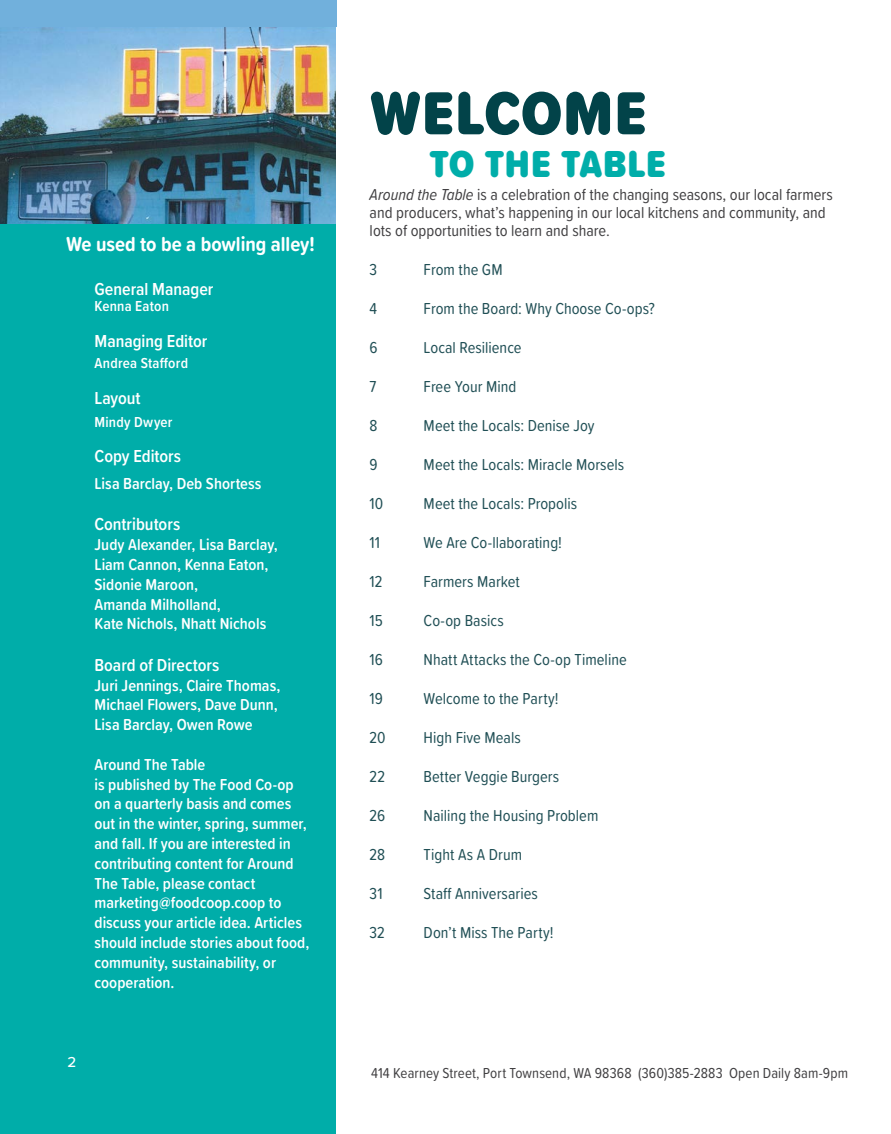
<style>
.page{position:relative;width:891px;height:1134px;background:#fff}
.page>*{position:absolute;margin:0;border:0;box-sizing:border-box;transform-origin:0 0}
.t1{font:900 63px "Proxima Soft Cond";letter-spacing:.02em;color:#024349}
.t2{font:900 39px "Proxima Soft Cond";letter-spacing:.015em;color:#00ada9}
.t3{font:700 21px "Proxima Soft Cond";letter-spacing:-.005em;color:#fff}
.Story_Subhead{font:600 18px "Proxima Nova Cond";color:#fff}
.t4{font:600 18px "Proxima Soft Cond";color:#fff}
.Body_copy_11_5{font:600 18px "Proxima Nova Cond";color:#fff}
.t5{font:600 16.5px/19.8px "Proxima Soft Cond";color:#fff}
.t6{font:16.5px "Proxima Soft Cond";color:#204f55}
.t7{font:16.5px/17.9px "Proxima Soft Cond";color:#414042}
.Story_Head{font:15px "Proxima Soft Cond";letter-spacing:.005em;color:#414042}
.Body_copy_11_5-2{font:600 15px "Proxima Nova Cond";letter-spacing:.015em;color:#fff}
.Story_Subhead-2{font:600 15px "Proxima Nova Cond";letter-spacing:.015em;color:#fff}
.t8{font:500 15px "Proxima Nova";color:#fff}
.s1{font-style:italic}
</style>
<div class="page">
<div style="left:0;top:224px;width:336px;height:910px;background:#00ada9"></div>
<img style="left:0;top:27px;width:336px;height:197px">
<div style="left:0;top:0;width:337px;height:27px;background:#71b0dc"></div>
<p class="t3" style="left:66px;top:228px;width:250px">We used to be a bowling alley!</p>
<p class="Story_Subhead" style="left:94px;top:276px;width:121px">General Manager</p>
<p class="Story_Subhead-2" style="left:95px;top:295px;width:76px">Kenna Eaton</p>
<p class="Story_Subhead" style="left:94px;top:327px;width:114px">Managing Editor</p>
<p class="Body_copy_11_5-2" style="left:94px;top:352px;width:95px">Andrea Stafford</p>
<p class="Body_copy_11_5" style="left:94px;top:385px;width:48px">Layout</p>
<p class="Body_copy_11_5-2" style="left:94px;top:411px;width:80px">Mindy Dwyer</p>
<p class="Body_copy_11_5" style="left:94px;top:443px;width:88px">Copy Editors</p>
<p class="t5" style="left:94px;top:473px;width:168px">Lisa Barclay, Deb Shortess</p>
<p class="t4" style="left:94px;top:511px;width:87px">Contributors</p>
<p class="t5" style="left:95px;top:534px;width:185px">Judy Alexander, Lisa Barclay,</p>
<p class="t5" style="left:95px;top:554px;width:175px">Liam Cannon, Kenna Eaton,</p>
<p class="t5" style="left:95px;top:574px;width:105px">Sidonie Maroon,</p>
<p class="t5" style="left:95px;top:594px;width:128px">Amanda Milholland,</p>
<p class="t5" style="left:95px;top:613px;width:173px">Kate Nichols, Nhatt Nichols</p>
<p class="t4" style="left:94px;top:651px;width:126px">Board of Directors</p>
<p class="t5" style="left:95px;top:675px;width:187px">Juri Jennings, Claire Thomas,<br>Michael Flowers, Dave Dunn,<br>Lisa Barclay, Owen Rowe</p>
<p class="t5" style="left:95px;top:754px;width:216px">Around The Table<br>is published by The Food Co-op on a quarterly basis and comes out in the winter, spring, summer, and fall. If you are interested in contributing content for Around<br>The Table, please contact marketing@foodcoop.coop to discuss your article idea. Articles should include stories about food, community, sustainability, or cooperation.</p>
<p class="t8" style="left:67px;top:1051px;width:10px">2</p>
<p class="t1" style="left:370px;top:66px;width:278px">WELCOME</p>
<p class="t2" style="left:430px;top:134px;width:238px">TO THE TABLE</p>
<p class="t7" style="left:370px;top:185px;width:465px"><span class="s1">Around the Table</span> is a celebration of the changing seasons, our local farmers and producers, what’s happening in our local kitchens and community, and lots of opportunities to learn and share.</p>
<p class="t6" style="left:370px;top:257px;width:9px">3</p>
<p class="t6" style="left:424px;top:257px;width:80px">From the GM</p>
<p class="t6" style="left:370px;top:296px;width:9px">4</p>
<p class="t6" style="left:424px;top:296px;width:233px">From the Board: Why Choose Co-ops?</p>
<p class="t6" style="left:370px;top:335px;width:10px">6</p>
<p class="t6" style="left:424px;top:335px;width:99px">Local Resilience</p>
<p class="t6" style="left:370px;top:374px;width:8px">7</p>
<p class="t6" style="left:424px;top:374px;width:94px">Free Your Mind</p>
<p class="t6" style="left:370px;top:413px;width:10px">8</p>
<p class="t6" style="left:424px;top:413px;width:172px">Meet the Locals: Denise Joy</p>
<p class="t6" style="left:370px;top:452px;width:10px">9</p>
<p class="t6" style="left:424px;top:452px;width:202px">Meet the Locals: Miracle Morsels</p>
<p class="t6" style="left:370px;top:491px;width:15px">10</p>
<p class="t6" style="left:424px;top:491px;width:155px">Meet the Locals: Propolis</p>
<p class="t6" style="left:370px;top:530px;width:12px">11</p>
<p class="t6" style="left:424px;top:530px;width:140px">We Are Co-llaborating!</p>
<p class="t6" style="left:370px;top:569px;width:14px">12</p>
<p class="t6" style="left:424px;top:569px;width:98px">Farmers Market</p>
<p class="t6" style="left:370px;top:608px;width:15px">15</p>
<p class="t6" style="left:424px;top:608px;width:82px">Co-op Basics</p>
<p class="t6" style="left:370px;top:647px;width:15px">16</p>
<p class="t6" style="left:424px;top:647px;width:205px">Nhatt Attacks the Co-op Timeline</p>
<p class="t6" style="left:370px;top:686px;width:15px">19</p>
<p class="t6" style="left:424px;top:686px;width:136px">Welcome to the Party!</p>
<p class="t6" style="left:370px;top:725px;width:18px">20</p>
<p class="t6" style="left:424px;top:725px;width:99px">High Five Meals</p>
<p class="t6" style="left:370px;top:764px;width:17px">22</p>
<p class="t6" style="left:424px;top:764px;width:137px">Better Veggie Burgers</p>
<p class="t6" style="left:370px;top:803px;width:17px">26</p>
<p class="t6" style="left:424px;top:803px;width:176px">Nailing the Housing Problem</p>
<p class="t6" style="left:370px;top:842px;width:17px">28</p>
<p class="t6" style="left:424px;top:842px;width:100px">Tight As A Drum</p>
<p class="t6" style="left:370px;top:881px;width:15px">31</p>
<p class="t6" style="left:424px;top:881px;width:116px">Staff Anniversaries</p>
<p class="t6" style="left:370px;top:920px;width:17px">32</p>
<p class="t6" style="left:424px;top:920px;width:131px">Don’t Miss The Party!</p>
<p class="Story_Head" style="left:371px;top:1062px;width:478px">414 Kearney Street, Port Townsend, WA 98368 (360)385-2883 Open Daily 8am-9pm</p>
</div>
